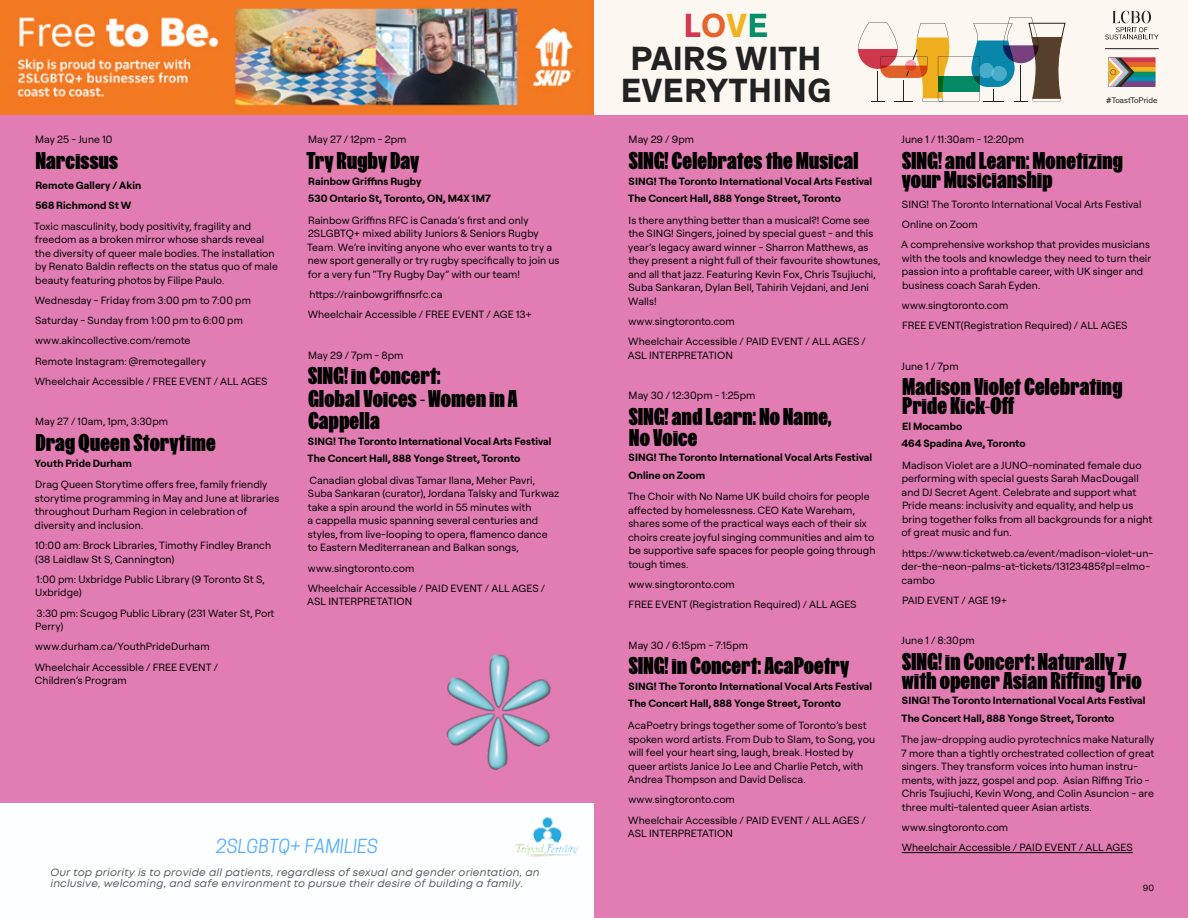
<style>
.page{position:relative;width:1188px;height:918px;background:#fff}
.page>*{position:absolute;margin:0;border:0;box-sizing:border-box;transform-origin:0 0}
.t1{font:700 34.2px/32.5px "Theinhardt";color:#222;text-align:center}
.t2{font:900 22.5px/18.8px "FK Screamer";letter-spacing:.015em;color:#000}
.t3{font:italic 18.15px "Cooper Hewitt";color:#56aeff}
.t4{font:10.5px/13.5px "Roobert";letter-spacing:.005em;color:#000}
.t5{font:700 10.5px/17.2px "Roobert";letter-spacing:.005em;color:#000}
.t6{font:italic 10.5px/11.4px "Mont";letter-spacing:.02em;color:#545454}
.t7{font:9px "Roobert";color:#000}
.t8{font:8.25px "Theinhardt";color:#222}
.s1{color:#d2394f}
.s2{color:#e5642c}
.s3{color:#f1b41e}
.s4{color:#058f6a}
</style>
<div class="page">
<div style="left:0;top:0;width:594px;height:918px;background:#e17db3"></div>
<div style="left:594px;top:0;width:594px;height:918px;background:#e17db3"></div>
<hr style="left:902px;top:852px;width:231px;height:1px;background:#000">
<div style="left:594px;top:0;width:594px;height:115px;background:#fcf7f1"></div>
<svg style="left:1105px;top:11px;width:54px;height:28px"></svg>
<hr style="left:1105px;top:48px;width:54px;height:1px;background:#231f20">
<div style="left:1109px;top:58px;width:46px;height:5px;background:#d2394f"></div>
<hr style="left:1109px;top:63px;width:46px;height:4px;background:#e4642d">
<div style="left:1109px;top:62px;width:46px;height:6px;border:1px solid #e5642c"></div>
<div style="left:1109px;top:67px;width:46px;height:5px;background:#f1b41f"></div>
<div style="left:1109px;top:67px;width:46px;height:5px;border:1px solid #f1b41e"></div>
<div style="left:1109px;top:72px;width:46px;height:5px;background:#058f6a"></div>
<div style="left:1109px;top:72px;width:46px;height:5px;border:1px solid #008f6a"></div>
<div style="left:1109px;top:77px;width:46px;height:5px;background:#0a8cb5"></div>
<div style="left:1109px;top:77px;width:46px;height:5px;border:1px solid #028cb5"></div>
<div style="left:1109px;top:82px;width:46px;height:5px;background:#794285"></div>
<svg style="left:1109px;top:58px;width:25px;height:29px"></svg>
<svg style="left:858px;top:17px;width:207px;height:85px"></svg>
<img style="left:0;top:0;width:594px;height:115px">
<div style="left:0;top:803px;width:594px;height:115px;background:#fcfeff"></div>
<img style="left:515px;top:817px;width:64px;height:40px">
<img style="left:446px;top:653px;width:106px;height:117px">
<p class="t4" style="left:35px;top:132px;width:79px">May 25 - June 10</p>
<h2 class="t2" style="left:36px;top:150px;width:84px">Narcissus</h2>
<p class="t5" style="left:35px;top:175px;width:107px;line-height:20.2px">Remote Gallery / Akin<br>568 Richmond St W</p>
<p class="t4" style="left:34px;top:219px;width:245px">Toxic masculinity, body positivity, fragility and freedom as a broken mirror whose shards reveal the diversity of queer male bodies. The installation by Renato Baldin reflects on the status quo of male beauty featuring photos by Filipe Paulo.</p>
<p class="t4" style="left:35px;top:289px;width:234px;line-height:20.2px">Wednesday - Friday from 3:00 pm to 7:00 pm Saturday - Sunday from 1:00 pm to 6:00 pm www.akincollective.com/remote<br>Remote Instagram: @remotegallery<br>Wheelchair Accessible / FREE EVENT / ALL AGES</p>
<p class="t4" style="left:35px;top:414px;width:134px">May 27 / 10am, 1pm, 3:30pm</p>
<h2 class="t2" style="left:36px;top:432px;width:181px">Drag Queen Storytime</h2>
<p class="t5" style="left:34px;top:454px;width:99px">Youth Pride Durham</p>
<p class="t4" style="left:35px;top:477px;width:246px">Drag Queen Storytime offers free, family friendly storytime programming in May and June at libraries throughout Durham Region in celebration of diversity and inclusion.</p>
<p class="t4" style="left:35px;top:538px;width:238px">10:00 am: Brock Libraries, Timothy Findley Branch (38 Laidlaw St S, Cannington)</p>
<p class="t4" style="left:35px;top:572px;width:231px">1:00 pm: Uxbridge Public Library (9 Toronto St S,<br>Uxbridge)</p>
<p class="t4" style="left:35px;top:606px;width:241px">3:30 pm: Scugog Public Library (231 Water St, Port<br>Perry)</p>
<p class="t4" style="left:35px;top:636px;width:185px;line-height:20.2px">www.durham.ca/YouthPrideDurham<br>Wheelchair Accessible / FREE EVENT /</p>
<p class="t4" style="left:35px;top:673px;width:93px">Children’s Program</p>
<p class="t4" style="left:308px;top:132px;width:100px">May 27 / 12pm - 2pm</p>
<h2 class="t2" style="left:307px;top:150px;width:114px">Try Rugby Day</h2>
<p class="t5" style="left:308px;top:172px;width:184px">Rainbow Griffins Rugby<br>530 Ontario St, Toronto, ON, M4X 1M7</p>
<p class="t4" style="left:307px;top:213px;width:254px">Rainbow Griffins RFC is Canada’s first and only 2SLGBTQ+ mixed ability Juniors &amp; Seniors Rugby Team. We’re inviting anyone who ever wants to try a new sport generally or try rugby specifically to join us for a very fun “Try Rugby Day” with our team!</p>
<p class="t4" style="left:308px;top:283px;width:226px;line-height:20.2px">https://rainbowgriffinsrfc.ca<br>Wheelchair Accessible / FREE EVENT / AGE 13+</p>
<p class="t4" style="left:308px;top:348px;width:97px">May 29 / 7pm - 8pm</p>
<h2 class="t2" style="left:308px;top:363px;width:211px;line-height:22.5px">SING! in Concert:<br>Global Voices - Women in A<br>Cappella</h2>
<p class="t5" style="left:308px;top:432px;width:246px">SING! The Toronto International Vocal Arts Festival<br>The Concert Hall, 888 Yonge Street, Toronto</p>
<p class="t4" style="left:308px;top:473px;width:253px">Canadian global divas Tamar Ilana, Meher Pavri, Suba Sankaran (curator), Jordana Talsky and Turkwaz take a spin around the world in 55 minutes with<br>a cappella music spanning several centuries and styles, from live-looping to opera, flamenco dance to Eastern Mediterranean and Balkan songs,</p>
<p class="t4" style="left:308px;top:557px;width:239px;line-height:20.2px">www.singtoronto.com<br>Wheelchair Accessible / PAID EVENT / ALL AGES /</p>
<p class="t4" style="left:307px;top:594px;width:106px">ASL INTERPRETATION</p>
<h3 class="t3" style="left:216px;top:835px;width:164px">2SLGBTQ+ FAMILIES</h3>
<p class="t6" style="left:50px;top:867px;width:491px">Our top priority is to provide all patients, regardless of sexual and gender orientation, an inclusive, welcoming, and safe environment to pursue their desire of building a family.</p>
<h1 class="t1" style="left:621px;top:10px;width:212px"><span class="s1">L</span><span class="s2">O</span><span class="s3">V</span><span class="s4">E<br></span>PAIRS WITH<br>EVERYTHING</h1>
<p class="t4" style="left:629px;top:132px;width:67px">May 29 / 9pm</p>
<h2 class="t2" style="left:629px;top:150px;width:231px">SING! Celebrates the Musical</h2>
<p class="t5" style="left:628px;top:172px;width:246px">SING! The Toronto International Vocal Arts Festival<br>The Concert Hall, 888 Yonge Street, Toronto</p>
<p class="t4" style="left:628px;top:213px;width:254px">Is there anything better than a musical?! Come see the SING! Singers, joined by special guest - and this year’s legacy award winner - Sharron Matthews, as they present a night full of their favourite showtunes, and all that jazz. Featuring Kevin Fox, Chris Tsujiuchi, Suba Sankaran, Dylan Bell, Tahirih Vejdani, and Jeni Walls!</p>
<p class="t4" style="left:628px;top:310px;width:239px;line-height:20.2px">www.singtoronto.com<br>Wheelchair Accessible / PAID EVENT / ALL AGES /</p>
<p class="t4" style="left:628px;top:348px;width:106px">ASL INTERPRETATION</p>
<p class="t4" style="left:629px;top:388px;width:128px">May 30 / 12:30pm - 1:25pm</p>
<h2 class="t2" style="left:629px;top:405px;width:204px;line-height:21px">SING! and Learn: No Name,<br>No Voice</h2>
<p class="t5" style="left:629px;top:448px;width:245px">SING! The Toronto International Vocal Arts Festival<br>Online on Zoom</p>
<p class="t4" style="left:628px;top:489px;width:249px">The Choir with No Name UK build choirs for people affected by homelessness. CEO Kate Wareham, shares some of the practical ways each of their six choirs create joyful singing communities and aim to be supportive safe spaces for people going through tough times.</p>
<p class="t4" style="left:628px;top:574px;width:230px;line-height:20.2px">www.singtoronto.com<br>FREE EVENT (Registration Required) / ALL AGES</p>
<p class="t4" style="left:629px;top:638px;width:121px">May 30 / 6:15pm - 7:15pm</p>
<h2 class="t2" style="left:629px;top:655px;width:222px">SING! in Concert: AcaPoetry</h2>
<p class="t5" style="left:628px;top:677px;width:246px">SING! The Toronto International Vocal Arts Festival<br>The Concert Hall, 888 Yonge Street, Toronto</p>
<p class="t4" style="left:628px;top:718px;width:249px">AcaPoetry brings together some of Toronto’s best spoken word artists. From Dub to Slam, to Song, you will feel your heart sing, laugh, break. Hosted by queer artists Janice Jo Lee and Charlie Petch, with Andrea Thompson and David Delisca.</p>
<p class="t4" style="left:628px;top:789px;width:239px;line-height:20.2px">www.singtoronto.com<br>Wheelchair Accessible / PAID EVENT / ALL AGES /</p>
<p class="t4" style="left:628px;top:826px;width:106px">ASL INTERPRETATION</p>
<p class="t8" style="left:1106px;top:96px;width:53px">#ToastToPride</p>
<p class="t4" style="left:902px;top:132px;width:124px">June 1 / 11:30am - 12:20pm</p>
<h2 class="t2" style="left:902px;top:150px;width:222px">SING! and Learn: Monetizing your Musicianship</h2>
<p class="t4" style="left:901px;top:193px;width:250px;line-height:20.2px">SING! The Toronto International Vocal Arts Festival<br>Online on Zoom<br>A comprehensive workshop that provides musicians</p>
<p class="t4" style="left:902px;top:251px;width:251px">with the tools and knowledge they need to turn their passion into a profitable career, with UK singer and business coach Sarah Eyden.</p>
<p class="t4" style="left:902px;top:295px;width:227px;line-height:20.2px">www.singtoronto.com<br>FREE EVENT(Registration Required) / ALL AGES</p>
<p class="t4" style="left:902px;top:359px;width:59px">June 1 / 7pm</p>
<h2 class="t2" style="left:903px;top:376px;width:221px">Madison Violet Celebrating<br>Pride Kick-Off</h2>
<p class="t5" style="left:901px;top:417px;width:126px">El Mocambo<br>464 Spadina Ave, Toronto</p>
<p class="t4" style="left:901px;top:458px;width:253px">Madison Violet are a JUNO-nominated female duo performing with special guests Sarah MacDougall and DJ Secret Agent. Celebrate and support what Pride means: inclusivity and equality, and help us bring together folks from all backgrounds for a night of great music and fun.</p>
<p class="t4" style="left:901px;top:546px;width:253px">https://www.ticketweb.ca/event/madison-violet-un&shy;der-the-neon-palms-at-tickets/13123485?pl=elmo&shy;cambo</p>
<p class="t4" style="left:902px;top:593px;width:107px">PAID EVENT / AGE 19+</p>
<p class="t4" style="left:902px;top:633px;width:75px">June 1 / 8:30pm</p>
<h2 class="t2" style="left:902px;top:651px;width:241px">SING! in Concert: Naturally 7 with opener Asian Riffing Trio</h2>
<p class="t5" style="left:902px;top:691px;width:246px">SING! The Toronto International Vocal Arts Festival<br>The Concert Hall, 888 Yonge Street, Toronto</p>
<p class="t4" style="left:901px;top:732px;width:255px">The jaw-dropping audio pyrotechnics make Naturally 7 more than a tightly orchestrated collection of great singers. They transform voices into human instru&shy;ments, with jazz, gospel and pop. Asian Riffing Trio - Chris Tsujiuchi, Kevin Wong, and Colin Asuncion - are three multi-talented queer Asian artists.</p>
<p class="t4" style="left:902px;top:817px;width:233px;line-height:20.2px">www.singtoronto.com<br>Wheelchair Accessible / PAID EVENT / ALL AGES</p>
<p class="t7" style="left:1143px;top:881px;width:13px">90</p>
</div>
